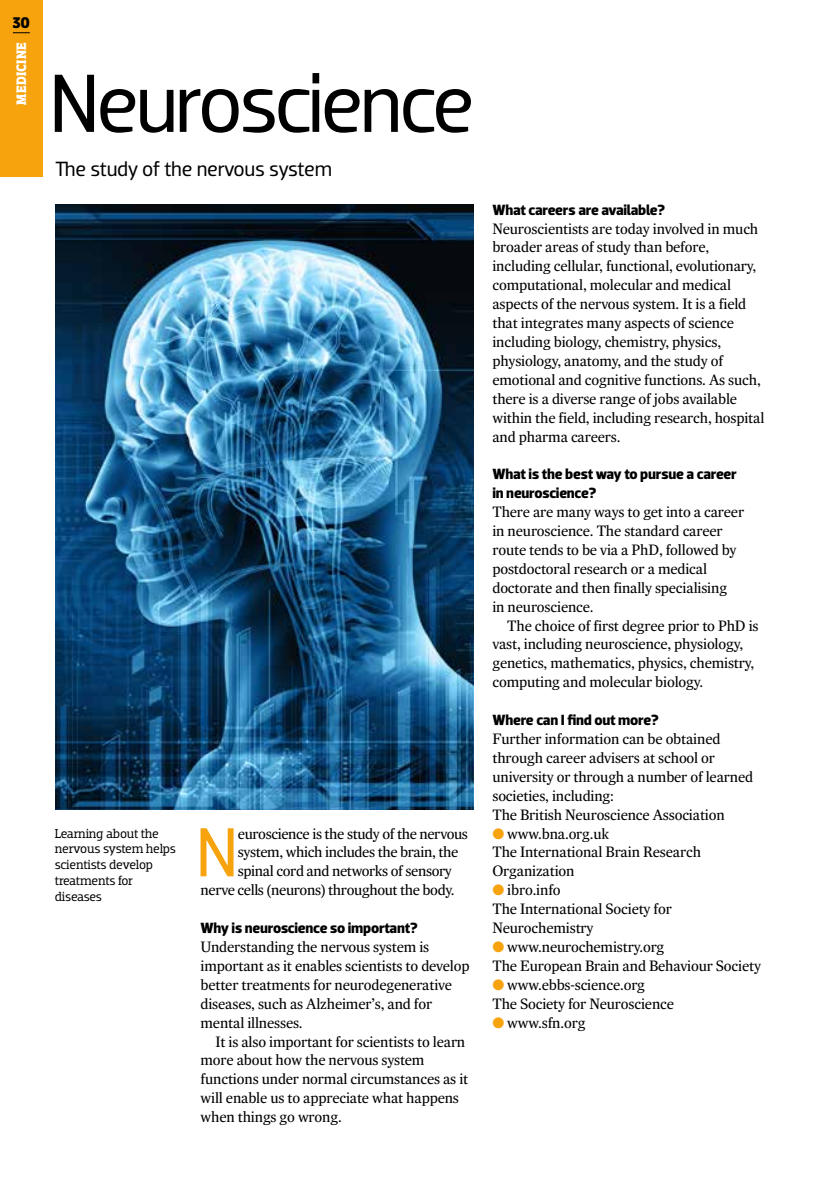
<style>
.page{position:relative;width:829px;height:1191px;background:#fff}
.page>*{position:absolute;margin:0;border:0;box-sizing:border-box;transform-origin:0 0}
.t1{font:84px "Dobra";letter-spacing:-.05em;color:#000}
.t2{font:70.7px "Dobra";color:#f6a30d}
.t3{font:21px "Dobra";letter-spacing:-.015em;color:#000}
.t4{font:700 15.75px "Dobra Slab";color:#000}
.t5{font:15.05px/18.9px "Expresso Text";letter-spacing:-.01em;color:#000}
.t6{font:700 15.05px/18.9px "Dobra";letter-spacing:-.015em;color:#000}
.t7{font:700 14px "Dobra Slab";letter-spacing:.02em;color:#fff}
.t8{font:13.12px/15.8px "Dobra Slab";letter-spacing:-.02em;color:#000}
.s1{color:#f6a30d}
</style>
<div class="page">
<div style="left:0;top:0;width:43px;height:177px;background:#f6a30d"></div>
<svg style="left:13px;top:32px;width:17px;height:1px"></svg>
<img style="left:55px;top:205px;width:418px;height:605px">
<p class="t4" style="left:13px;top:13px;width:18px">30</p>
<p class="t7" style="left:13px;top:105px;width:64px;rotate:-90deg">MEDICINE</p>
<h1 class="t1" style="left:49px;top:54px;width:427px">Neuroscience</h1>
<h3 class="t3" style="left:55px;top:157px;width:278px">The study of the nervous system</h3>
<p class="t8" style="left:55px;top:825px;width:123px">Learning about the nervous system helps scientists develop treatments for diseases</p>
<h2 class="t2" style="left:195px;top:811px;width:44px">N</h2>
<p class="t5" style="left:238px;top:823px;width:231px">euroscience is the study of the nervous</p>
<p class="t5" style="left:238px;top:842px;width:222px">system, which includes the brain, the</p>
<p class="t5" style="left:238px;top:861px;width:215px">spinal cord and networks of sensory</p>
<p class="t5" style="left:200px;top:880px;width:255px">nerve cells (neurons) throughout the body.</p>
<p class="t6" style="left:200px;top:918px;width:219px">Why is neuroscience so important?</p>
<p class="t5" style="left:200px;top:937px;width:270px">Understanding the nervous system is important as it enables scientists to develop better treatments for neurodegenerative diseases, such as Alzheimer’s, and for mental illnesses.</p>
<p class="t5" style="left:200px;top:1031px;width:269px;text-indent:15px">It is also important for scientists to learn more about how the nervous system functions under normal circumstances as it will enable us to appreciate what happens when things go wrong.</p>
<p class="t6" style="left:492px;top:200px;width:174px">What careers are available?</p>
<p class="t5" style="left:492px;top:218px;width:273px">Neuroscientists are today involved in much broader areas of study than before, including cellular, functional, evolutionary, computational, molecular and medical aspects of the nervous system. It is a field that integrates many aspects of science including biology, chemistry, physics, physiology, anatomy, and the study of emotional and cognitive functions. As such, there is a diverse range of jobs available within the field, including research, hospital and pharma careers.</p>
<p class="t6" style="left:492px;top:465px;width:246px">What is the best way to pursue a career in neuroscience?</p>
<p class="t5" style="left:492px;top:502px;width:253px">There are many ways to get into a career in neuroscience. The standard career route tends to be via a PhD, followed by postdoctoral research or a medical doctorate and then finally specialising<br>in neuroscience.</p>
<p class="t5" style="left:492px;top:615px;width:268px;text-indent:15px">The choice of first degree prior to PhD is vast, including neuroscience, physiology, genetics, mathematics, physics, chemistry, computing and molecular biology.</p>
<p class="t6" style="left:492px;top:710px;width:168px">Where can I find out more?</p>
<p class="t5" style="left:492px;top:729px;width:262px">Further information can be obtained through career advisers at school or university or through a number of learned societies, including:<br>The British Neuroscience Association</p>
<p class="t5" style="left:492px;top:823px;width:210px"><span class="s1">●</span> www.bna.org.uk<br>The International Brain Research<br>Organization</p>
<p class="t5" style="left:492px;top:880px;width:181px"><span class="s1">●</span> ibro.info<br>The International Society for<br>Neurochemistry</p>
<p class="t5" style="left:492px;top:937px;width:270px"><span class="s1">●</span> www.neurochemistry.org<br>The European Brain and Behaviour Society</p>
<p class="t5" style="left:492px;top:974px;width:183px"><span class="s1">●</span> www.ebbs-science.org<br>The Society for Neuroscience</p>
<p class="t5" style="left:492px;top:1012px;width:94px"><span class="s1">●</span> www.sfn.org</p>
</div>
